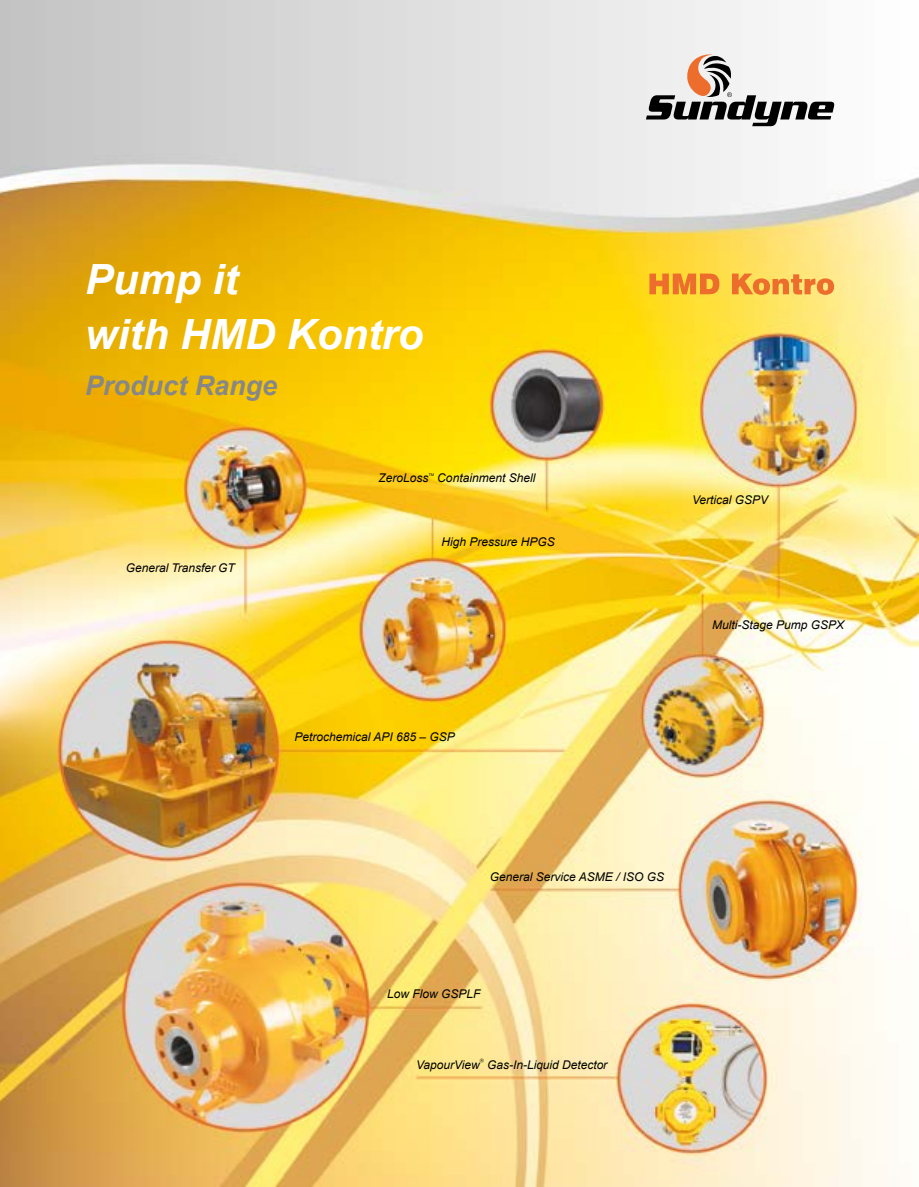
<style>
.page{position:relative;width:919px;height:1187px;background:#fff}
.page>*{position:absolute;margin:0;border:0;box-sizing:border-box;transform-origin:0 0}
.t1{font:italic 700 41.7px/54.8px "Arial";color:#fff}
.t2{font:italic 700 27px "Arial";color:#878787}
.t3{font:italic 12px "Arial";color:#000}
.t4{font:4.5px "Tahoma";color:#000}
.t5{font:italic 3.75px "Arial";color:#000}
</style>
<div class="page">
<img style="left:0;top:0;width:918px;height:1186px">
<svg style="left:646px;top:54px;width:188px;height:72px"></svg>
<svg style="left:732px;top:273px;width:102px;height:22px;background:#f5a74b"></svg>
<svg style="left:649px;top:273px;width:70px;height:21px"></svg>
<h1 class="t1" style="left:85px;top:253px;width:340px">Pump it<br>with HMD Kontro</h1>
<h2 class="t2" style="left:85px;top:368px;width:194px">Product Range</h2>
<p class="t3" style="left:378px;top:470px;width:52px">ZeroLoss</p>
<p class="t5" style="left:428px;top:472px;width:7px">TM</p>
<p class="t3" style="left:437px;top:470px;width:100px">Containment Shell</p>
<p class="t3" style="left:126px;top:560px;width:110px">General Transfer GT</p>
<p class="t3" style="left:441px;top:533px;width:115px">High Pressure HPGS</p>
<p class="t3" style="left:294px;top:729px;width:162px">Petrochemical API 685 – GSP</p>
<p class="t3" style="left:692px;top:491px;width:78px">Vertical GSPV</p>
<p class="t3" style="left:712px;top:617px;width:134px">Multi-Stage Pump GSPX</p>
<p class="t3" style="left:490px;top:869px;width:176px">General Service ASME / ISO GS</p>
<p class="t3" style="left:387px;top:985px;width:95px">Low Flow GSPLF</p>
<p class="t4" style="left:480px;top:1057px;width:6px">®</p>
<p class="t3" style="left:487px;top:1057px;width:121px">Gas-In-Liquid Detector</p>
<p class="t3" style="left:416px;top:1057px;width:65px">VapourView</p>
</div>
